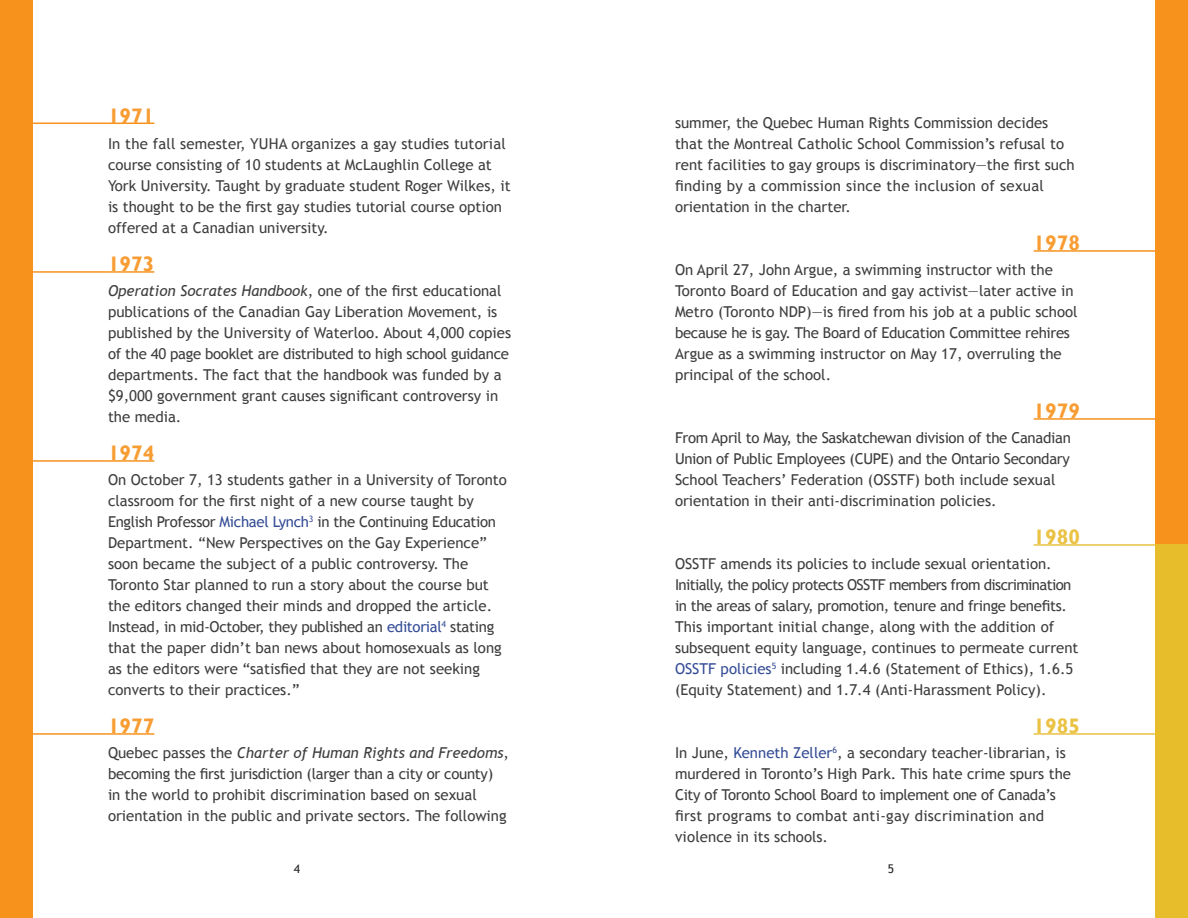
<style>
.page{position:relative;width:1188px;height:918px;background:#fff}
.page>*{position:absolute;margin:0;border:0;box-sizing:border-box;transform-origin:0 0}
.orange_left{font:700 21px "Gill Sans";color:#f89d33}
.orange_right{font:700 21px "Gill Sans";color:#f89d33}
.yellow_right{font:700 21px "Gill Sans";color:#eac244}
.body_copy{font:15px/21px "Trebuchet MS";color:#3e3e3f}
.body_copy-2{font:15px/21px "Trebuchet MS";letter-spacing:-.02em;color:#3e3e3f}
.t1{font:12px "Trebuchet MS";color:#231f20}
.s1{font-style:italic}
.s2{color:#354d96}
</style>
<div class="page">
<hr style="left:0;top:123px;width:154px;height:1px;background:#f7931d">
<hr style="left:0;top:271px;width:154px;height:2px;background:#f7931d">
<hr style="left:0;top:460px;width:154px;height:2px;background:#f7931d">
<hr style="left:0;top:733px;width:154px;height:2px;background:#f7931d">
<hr style="left:1034px;top:250px;width:154px;height:2px;background:#f7931d">
<hr style="left:1034px;top:418px;width:154px;height:2px;background:#f7931d">
<hr style="left:1034px;top:544px;width:154px;height:2px;background:#eac244">
<hr style="left:1034px;top:733px;width:154px;height:2px;background:#eac244">
<div style="left:0;top:0;width:32px;height:918px;background:#f7931d"></div>
<div style="left:1156px;top:0;width:32px;height:546px;background:#f7931d"></div>
<div style="left:1156px;top:544px;width:32px;height:374px;background:#e7bd2b"></div>
<p class="orange_left" style="left:108px;top:103px;width:48px">1971</p>
<p class="body_copy" style="left:108px;top:133px;width:404px">In the fall semester, YUHA organizes a gay studies tutorial course consisting of 10 students at McLaughlin College at York University. Taught by graduate student Roger Wilkes, it is thought to be the first gay studies tutorial course option offered at a Canadian university.</p>
<p class="orange_left" style="left:108px;top:251px;width:48px">1973</p>
<p class="body_copy" style="left:108px;top:280px;width:405px"><span class="s1">Operation Socrates Handbook</span>, one of the first educational publications of the Canadian Gay Liberation Movement, is published by the University of Waterloo. About 4,000 copies of the 40 page booklet are distributed to high school guidance departments. The fact that the handbook was funded by a $9,000 government grant causes significant controversy in the media.</p>
<p class="orange_left" style="left:108px;top:440px;width:48px">1974</p>
<p class="body_copy" style="left:108px;top:469px;width:400px">On October 7, 13 students gather in a University of Toronto classroom for the first night of a new course taught by English Professor <span class="s2">Michael Lynch</span><sup>3</sup> in the Continuing Education Department. “New Perspectives on the Gay Experience” soon became the subject of a public controversy. The Toronto Star planned to run a story about the course but the editors changed their minds and dropped the article.<br>Instead, in mid-October, they published an <span class="s2">editorial</span><sup>4</sup> stating that the paper didn’t ban news about homosexuals as long as the editors were “satisfied that they are not seeking converts to their practices.”</p>
<p class="orange_left" style="left:108px;top:713px;width:48px">1977</p>
<p class="body_copy" style="left:108px;top:742px;width:403px">Quebec passes the <span class="s1">Charter of Human Rights and Freedoms</span>, becoming the first jurisdiction (larger than a city or county) in the world to prohibit discrimination based on sexual orientation in the public and private sectors. The following</p>
<p class="body_copy" style="left:675px;top:112px;width:401px">summer, the Quebec Human Rights Commission decides that the Montreal Catholic School Commission’s refusal to rent facilities to gay groups is discriminatory—the first such finding by a commission since the inclusion of sexual orientation in the charter.</p>
<p class="orange_right" style="left:1034px;top:230px;width:48px">1978</p>
<p class="body_copy" style="left:675px;top:259px;width:404px">On April 27, John Argue, a swimming instructor with the Toronto Board of Education and gay activist—later active in Metro (Toronto NDP)—is fired from his job at a public school because he is gay. The Board of Education Committee rehires Argue as a swimming instructor on May 17, overruling the principal of the school.</p>
<p class="orange_right" style="left:1034px;top:398px;width:48px">1979</p>
<p class="body_copy-2" style="left:675px;top:427px;width:397px">From April to May, the Saskatchewan division of the Canadian Union of Public Employees (CUPE) and the Ontario Secondary School Teachers’ Federation (OSSTF) both include sexual orientation in their anti-discrimination policies.</p>
<p class="yellow_right" style="left:1034px;top:524px;width:48px">1980</p>
<p class="body_copy" style="left:675px;top:553px;width:405px">OSSTF amends its policies to include sexual orientation.<br>Initially, the policy protects OSSTF members from discrimination in the areas of salary, promotion, tenure and fringe benefits.<br>This important initial change, along with the addition of subsequent equity language, continues to permeate current <span class="s2">OSSTF policies</span><sup>5</sup> including 1.4.6 (Statement of Ethics), 1.6.5 (Equity Statement) and 1.7.4 (Anti-Harassment Policy).</p>
<p class="yellow_right" style="left:1034px;top:713px;width:48px">1985</p>
<p class="body_copy" style="left:675px;top:742px;width:398px">In June, <span class="s2">Kenneth Zeller</span><sup>6</sup>, a secondary teacher-librarian, is murdered in Toronto’s High Park. This hate crime spurs the City of Toronto School Board to implement one of Canada’s first programs to combat anti-gay discrimination and violence in its schools.</p>
<p class="t1" style="left:294px;top:862px;width:8px">4</p>
<p class="t1" style="left:888px;top:862px;width:8px">5</p>
</div>
